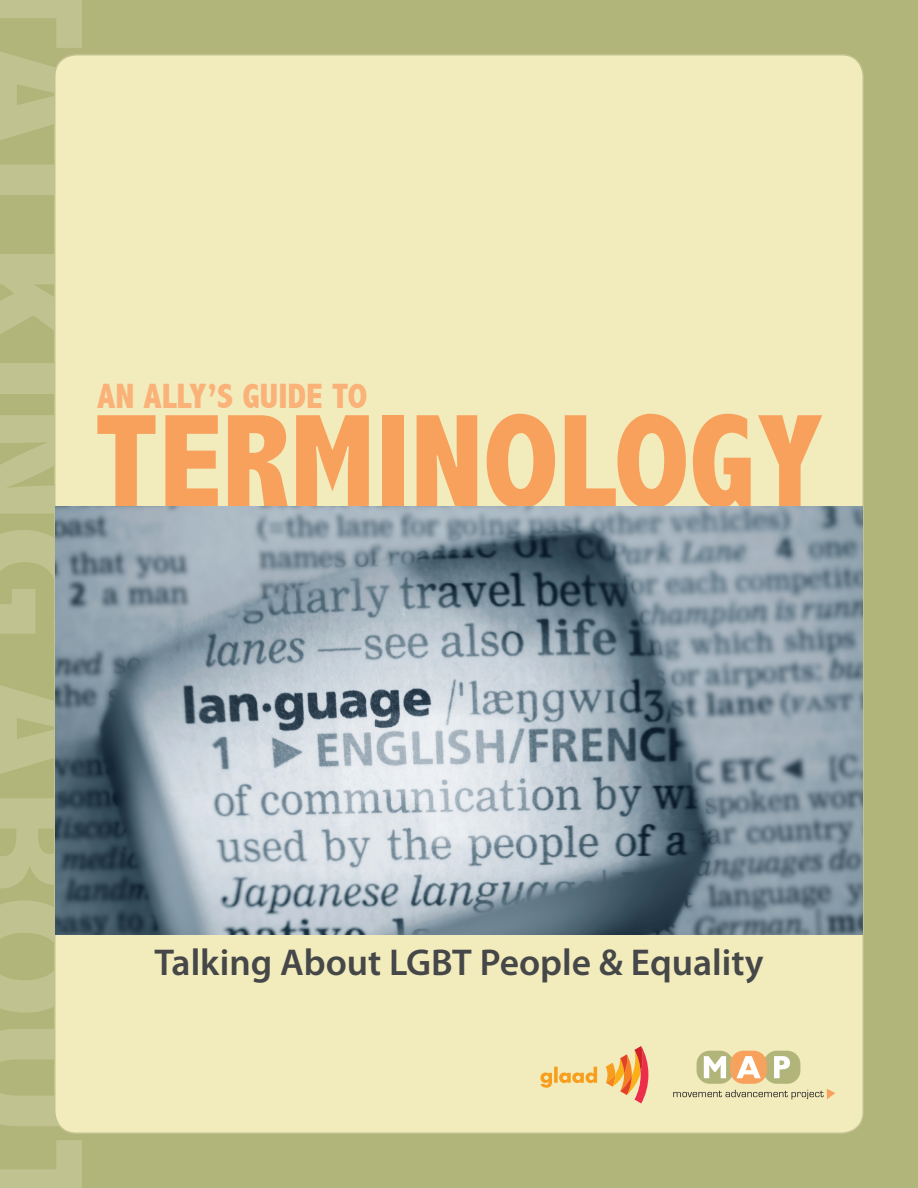
<style>
.page{position:relative;width:918px;height:1188px;background:#b1b579}
.page>*{position:absolute;margin:0;border:0;box-sizing:border-box;transform-origin:0 0}
.Heading_4{font:900 169.5px "Myriad Pro";color:#c0c390}
.t1{font:800 condensed 135px "Abadi";color:#f8a15c}
.Terminology_Table_Te{font:600 37.5px "Myriad Pro";color:#464748}
.t2{font:800 condensed 35.25px "Abadi";color:#fab278}
</style>
<div class="page">
<div style="left:55px;top:55px;width:808px;height:1078px;background:#f2ebbc;border-radius:22px"></div>
<img style="left:56px;top:507px;width:806px;height:427px">
<svg style="left:673px;top:1051px;width:162px;height:48px"></svg>
<svg style="left:606px;top:1046px;width:42px;height:57px"></svg>
<svg style="left:540px;top:1067px;width:57px;height:21px"></svg>
<p class="Heading_4" style="left:138px;top:-45px;width:1280px;rotate:90deg">TALKING ABOUT</p>
<p class="t2" style="left:97px;top:375px;width:272px">AN ALLY’S GUIDE TO</p>
<p class="t1" style="left:94px;top:384px;width:731px">TERMINOLOGY</p>
<p class="Terminology_Table_Te" style="left:154px;top:938px;width:611px">Talking About LGBT People &amp; Equality</p>
</div>
